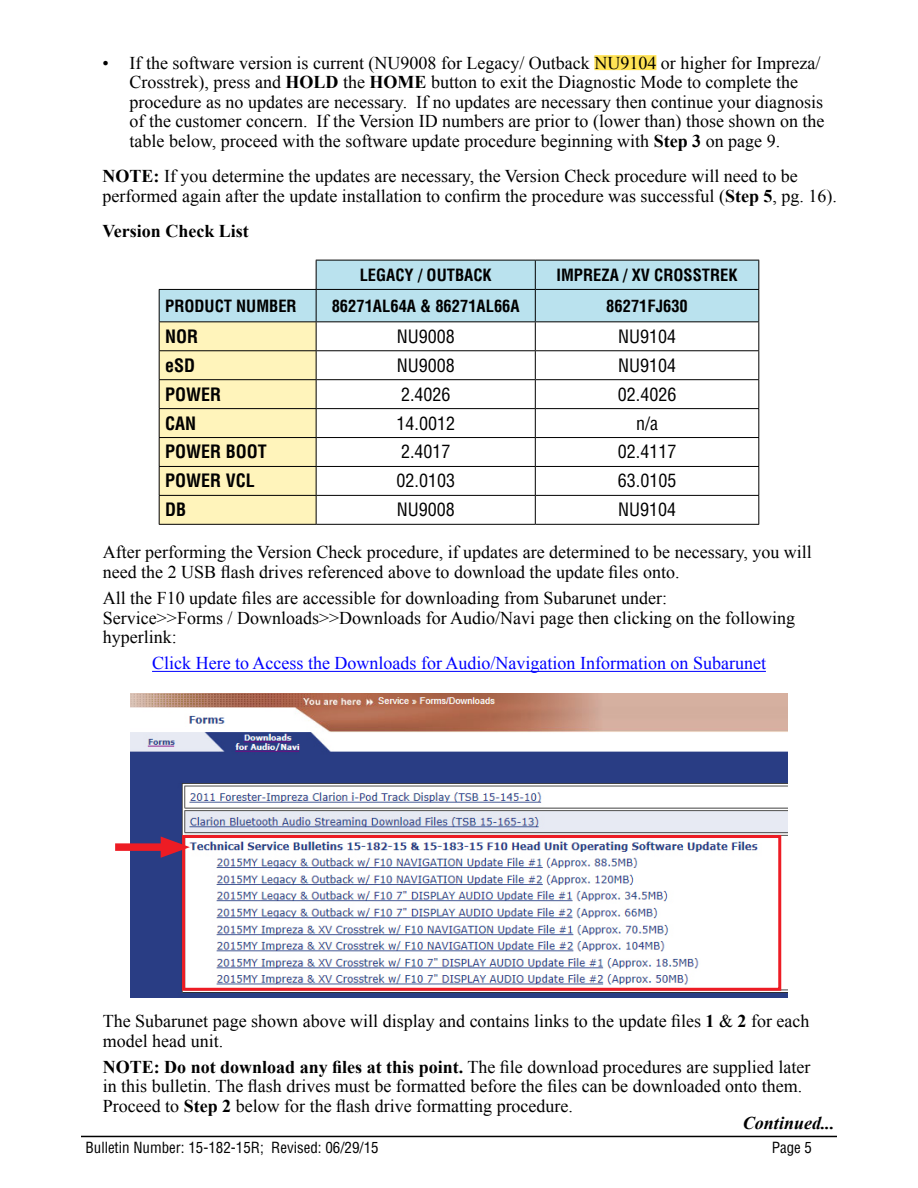
<style>
.page{position:relative;width:918px;height:1188px;background:#fff}
.page>*{position:absolute;margin:0;border:0;box-sizing:border-box;transform-origin:0 0}
.t1{font:18px/19.5px "Times New Roman";color:#000}
.t2{font:condensed 18px "Helvetica LT Std";color:#000}
.t3{font:18px "Times New Roman";color:#00f}
.t4{font:700 condensed 18px "Helvetica LT Std";color:#000}
.t5{font:700 18px "Times New Roman";color:#000}
.t6{font:italic 700 18px "Times New Roman";color:#000}
.t7{font:700 condensed 16.5px "Helvetica LT Std";color:#000}
.t8{font:condensed 15px "Helvetica LT Std";color:#000}
.s1{font-weight:700}
</style>
<div class="page">
<hr style="left:81px;top:1136px;width:756px;height:1px;background:#000">
<div style="left:594px;top:55px;width:62px;height:15px;background:#ffe355"></div>
<hr style="left:152px;top:671px;width:614px;height:1px;background:#00f">
<svg style="left:159px;top:260px;width:600px;height:264px"></svg>
<hr style="left:159px;top:524px;width:157px;height:1px;background:#000">
<hr style="left:316px;top:524px;width:219px;height:1px;background:#000">
<hr style="left:535px;top:524px;width:224px;height:1px;background:#000">
<img style="left:130px;top:693px;width:658px;height:305px">
<div style="left:115px;top:843px;width:58px;height:8px;background:#ed1c24"></div>
<svg style="left:161px;top:837px;width:29px;height:21px"></svg>
<div style="left:182px;top:835px;width:599px;height:156px;border:3px solid #ed1c24"></div>
<p class="t1" style="left:130px;top:53px;width:696px;text-indent:-27px">• If the software version is current (NU9008 for Legacy/ Outback NU9104 or higher for Impreza/ Crosstrek), press and <span class="s1">HOLD</span> the <span class="s1">HOME</span> button to exit the Diagnostic Mode to complete the procedure as no updates are necessary. If no updates are necessary then continue your diagnosis of the customer concern. If the Version ID numbers are prior to (lower than) those shown on the table below, proceed with the software update procedure beginning with <span class="s1">Step 3</span> on page 9.</p>
<p class="t1" style="left:103px;top:166px;width:736px"><span class="s1">NOTE:</span> If you determine the updates are necessary, the Version Check procedure will need to be performed again after the update installation to confirm the procedure was successful (<span class="s1">Step 5</span>, pg. 16).</p>
<p class="t5" style="left:103px;top:219px;width:148px">Version Check List</p>
<p class="t7" style="left:360px;top:264px;width:134px">LEGACY / OUTBACK</p>
<p class="t7" style="left:557px;top:264px;width:183px">IMPREZA / XV CROSSTREK</p>
<p class="t7" style="left:165px;top:295px;width:133px">PRODUCT NUMBER</p>
<p class="t7" style="left:332px;top:295px;width:189px">86271AL64A &amp; 86271AL66A</p>
<p class="t7" style="left:606px;top:295px;width:83px">86271FJ630</p>
<p class="t4" style="left:165px;top:325px;width:34px">NOR</p>
<p class="t2" style="left:397px;top:325px;width:59px">NU9008</p>
<p class="t2" style="left:618px;top:325px;width:59px">NU9104</p>
<p class="t4" style="left:165px;top:354px;width:32px">eSD</p>
<p class="t2" style="left:397px;top:354px;width:59px">NU9008</p>
<p class="t2" style="left:618px;top:354px;width:59px">NU9104</p>
<p class="t4" style="left:165px;top:383px;width:57px">POWER</p>
<p class="t2" style="left:401px;top:383px;width:51px">2.4026</p>
<p class="t2" style="left:618px;top:383px;width:60px">02.4026</p>
<p class="t4" style="left:165px;top:412px;width:33px">CAN</p>
<p class="t2" style="left:397px;top:412px;width:60px">14.0012</p>
<p class="t2" style="left:636px;top:412px;width:23px">n/a</p>
<p class="t4" style="left:165px;top:441px;width:103px">POWER BOOT</p>
<p class="t2" style="left:401px;top:441px;width:51px">2.4017</p>
<p class="t2" style="left:618px;top:441px;width:60px">02.4117</p>
<p class="t4" style="left:165px;top:470px;width:91px">POWER VCL</p>
<p class="t2" style="left:397px;top:470px;width:60px">02.0103</p>
<p class="t2" style="left:618px;top:470px;width:60px">63.0105</p>
<p class="t4" style="left:165px;top:498px;width:23px">DB</p>
<p class="t2" style="left:397px;top:498px;width:59px">NU9008</p>
<p class="t2" style="left:618px;top:498px;width:59px">NU9104</p>
<p class="t1" style="left:103px;top:542px;width:711px">After performing the Version Check procedure, if updates are determined to be necessary, you will need the 2 USB flash drives referenced above to download the update files onto.</p>
<p class="t1" style="left:103px;top:588px;width:694px">All the F10 update files are accessible for downloading from Subarunet under:<br>Service&gt;&gt;Forms / Downloads&gt;&gt;Downloads for Audio/Navi page then clicking on the following hyperlink:</p>
<p class="t3" style="left:152px;top:651px;width:615px">Click Here to Access the Downloads for Audio/Navigation Information on Subarunet</p>
<p class="t1" style="left:103px;top:1011px;width:708px">The Subarunet page shown above will display and contains links to the update files <span class="s1">1</span> &amp; <span class="s1">2</span> for each model head unit.</p>
<p class="t1" style="left:103px;top:1057px;width:709px"><span class="s1">NOTE: Do not download any files at this point.</span> The file download procedures are supplied later in this bulletin. The flash drives must be formatted before the files can be downloaded onto them.<br>Proceed to <span class="s1">Step 2</span> below for the flash drive formatting procedure.</p>
<p class="t6" style="left:743px;top:1111px;width:93px">Continued...</p>
<p class="t8" style="left:86px;top:1138px;width:295px">Bulletin Number: 15-182-15R; Revised: 06/29/15</p>
<p class="t8" style="left:772px;top:1138px;width:42px">Page 5</p>
</div>
